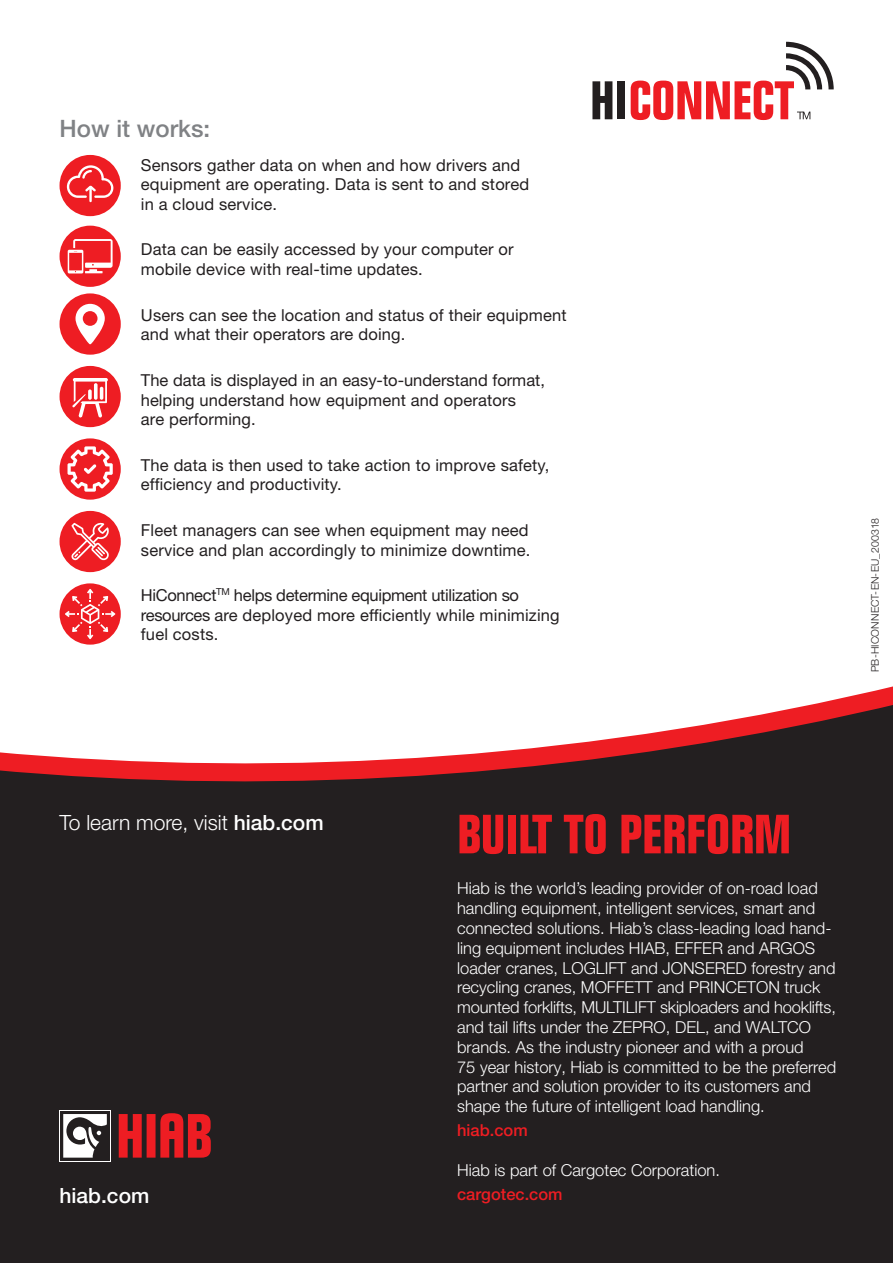
<style>
.page{position:relative;width:893px;height:1263px;background:#fff}
.page>*{position:absolute;margin:0;border:0;box-sizing:border-box;transform-origin:0 0}
.t1{font:700 condensed 54px "Folio Std";color:#ee1d23}
.t2{font:500 24px "Helvetica Neue LT Std";color:#808285}
.t3{font:300 21px "Helvetica Neue LT Std";color:#fff}
.t4{font:500 21px "Helvetica Neue LT Std";color:#fff}
.t5{font:300 16.5px/19.8px "Helvetica Neue LT Pro";color:#fff}
.t6{font:16.5px/19.8px "Helvetica Neue LT Std";letter-spacing:.01em;color:#231f20}
.t7{font:16.5px/19.8px "Helvetica Neue LT Std";letter-spacing:-.02em;color:#231f20}
.t8{font:500 16.5px "Helvetica Neue LT Pro";color:#ee1d23}
.t9{font:300 10.5px "Helvetica Neue LT Std";letter-spacing:.01em;color:#231f20}
.s1{font-weight:500}
</style>
<div class="page">
<div style="left:0;top:781px;width:893px;height:482px;background:#231f20"></div>
<svg style="left:0;top:686px;width:893px;height:95px"></svg>
<svg style="left:60px;top:1110px;width:51px;height:51px"></svg>
<div style="left:60px;top:1111px;width:50px;height:49px;background:#231f20"></div>
<svg style="left:63px;top:1114px;width:44px;height:43px"></svg>
<svg style="left:119px;top:1113px;width:92px;height:45px;background:#b01d22"></svg>
<svg style="left:592px;top:81px;width:20px;height:38px"></svg>
<div style="left:617px;top:81px;width:8px;height:38px;background:#231f20"></div>
<svg style="left:631px;top:42px;width:203px;height:78px"></svg>
<div style="left:60px;top:155px;width:61px;height:61px;background:#ee1d23;border-radius:50%"></div>
<svg style="left:67px;top:165px;width:46px;height:37px"></svg>
<div style="left:60px;top:226px;width:61px;height:61px;background:#ee1d23;border-radius:50%"></div>
<svg style="left:68px;top:239px;width:45px;height:34px"></svg>
<div style="left:60px;top:293px;width:61px;height:62px;background:#ee1d23;border-radius:50%"></div>
<svg style="left:75px;top:304px;width:30px;height:40px"></svg>
<div style="left:60px;top:366px;width:61px;height:61px;background:#ee1d23;border-radius:50%"></div>
<svg style="left:72px;top:378px;width:36px;height:40px"></svg>
<div style="left:60px;top:438px;width:61px;height:62px;background:#ee1d23;border-radius:50%"></div>
<svg style="left:68px;top:446px;width:45px;height:46px"></svg>
<div style="left:60px;top:511px;width:61px;height:61px;background:#ee1d23;border-radius:50%"></div>
<svg style="left:71px;top:522px;width:38px;height:39px"></svg>
<div style="left:60px;top:583px;width:61px;height:62px;background:#ee1d23;border-radius:50%"></div>
<svg style="left:65px;top:589px;width:50px;height:50px"></svg>
<h2 class="t2" style="left:60px;top:114px;width:152px">How it works:</h2>
<p class="t6" style="left:141px;top:155px;width:390px">Sensors gather data on when and how drivers and equipment are operating. Data is sent to and stored in a cloud service.</p>
<p class="t6" style="left:141px;top:239px;width:374px">Data can be easily accessed by your computer or mobile device with real-time updates.</p>
<p class="t6" style="left:141px;top:305px;width:427px">Users can see the location and status of their equipment and what their operators are doing.</p>
<p class="t6" style="left:141px;top:370px;width:406px">The data is displayed in an easy-to-understand format, helping understand how equipment and operators<br>are performing.</p>
<p class="t6" style="left:141px;top:455px;width:410px">The data is then used to take action to improve safety, efficiency and productivity.</p>
<p class="t6" style="left:141px;top:520px;width:391px">Fleet managers can see when equipment may need service and plan accordingly to minimize downtime.</p>
<p class="t7" style="left:141px;top:585px;width:420px">HiConnect<sup>TM</sup> helps determine equipment utilization so resources are deployed more efficiently while minimizing fuel costs.</p>
<p class="t9" style="left:869px;top:672px;width:156px;rotate:-90deg">PB-HICONNECT-EN-EU_200318</p>
<p class="t3" style="left:60px;top:809px;width:266px">To learn more, visit <span class="s1">hiab.com</span></p>
<p class="t4" style="left:60px;top:1183px;width:91px">hiab.com</p>
<h1 class="t1" style="left:457px;top:804px;width:335px">BUILT TO PERFORM</h1>
<p class="t5" style="left:457px;top:878px;width:380px">Hiab is the world’s leading provider of on-road load handling equipment, intelligent services, smart and connected solutions. Hiab’s class-leading load hand&shy;ling equipment includes HIAB, EFFER and ARGOS loader cranes, LOGLIFT and JONSERED forestry and recycling cranes, MOFFETT and PRINCETON truck mounted forklifts, MULTILIFT skiploaders and hooklifts, and tail lifts under the ZEPRO, DEL, and WALTCO brands. As the industry pioneer and with a proud<br>75 year history, Hiab is committed to be the preferred partner and solution provider to its customers and shape the future of intelligent load handling.</p>
<p class="t8" style="left:457px;top:1120px;width:72px">hiab.com</p>
<p class="t5" style="left:457px;top:1160px;width:264px">Hiab is part of Cargotec Corporation.</p>
<p class="t8" style="left:457px;top:1184px;width:107px">cargotec.com</p>
</div>
